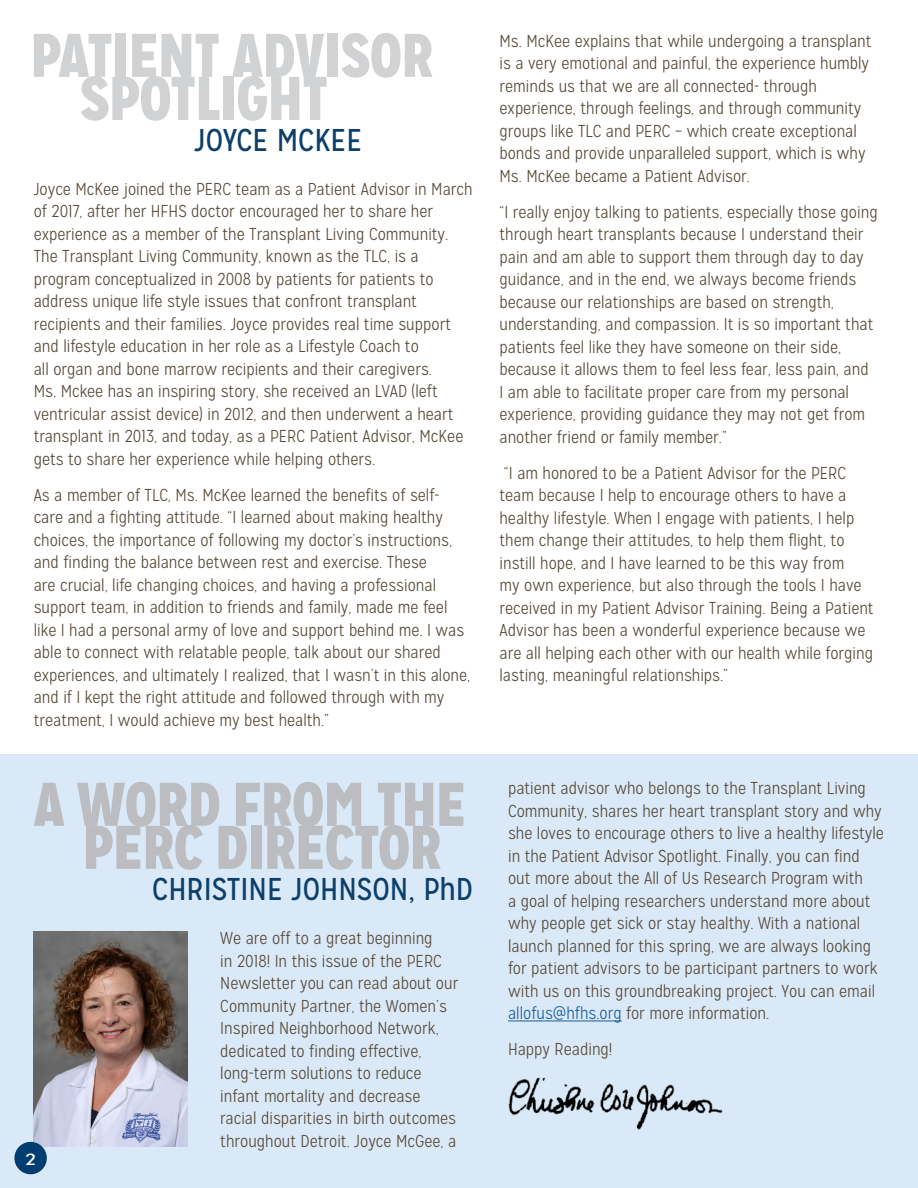
<style>
.page{position:relative;width:918px;height:1188px;background:#fff}
.page>*{position:absolute;margin:0;border:0;box-sizing:border-box;transform-origin:0 0}
.t1{font:900 61.5px "Mission Gothic";color:#bcbdc0}
.t2{font:900 61.5px "Mission Gothic";color:#d1d2d4}
.t3{font:31.5px "Mission Gothic";color:#0c3f6a}
.t4{font:300 17.25px/22.5px "Mission Gothic";color:#564938}
.t5{font:16.2px "Mission Gothic Regular SC870";color:#fff;scale:1.39 1}
.s1{color:#175d9e}
</style>
<div class="page">
<div style="left:0;top:755px;width:918px;height:433px;background:#dae9f7"></div>
<img style="left:34px;top:931px;width:154px;height:216px">
<img style="left:508px;top:1077px;width:215px;height:53px">
<hr style="left:508px;top:1020px;width:114px;height:1px;background:#175d9e">
<div style="left:14px;top:1142px;width:33px;height:32px;background:#003d71;border-radius:50%"></div>
<p class="t2" style="left:31px;top:15px;width:404px">PATIENT ADVISOR</p>
<p class="t2" style="left:80px;top:58px;width:249px">SPOTLIGHT</p>
<p class="t3" style="left:194px;top:121px;width:170px">JOYCE MCKEE</p>
<p class="t4" style="left:34px;top:178px;width:440px">Joyce McKee joined the PERC team as a Patient Advisor in March of 2017, after her HFHS doctor encouraged her to share her experience as a member of the Transplant Living Community.<br>The Transplant Living Community, known as the TLC, is a program conceptualized in 2008 by patients for patients to address unique life style issues that confront transplant recipients and their families. Joyce provides real time support and lifestyle education in her role as a Lifestyle Coach to<br>all organ and bone marrow recipients and their caregivers.<br>Ms. Mckee has an inspiring story, she received an LVAD (left ventricular assist device) in 2012, and then underwent a heart transplant in 2013, and today, as a PERC Patient Advisor, McKee gets to share her experience while helping others.</p>
<p class="t4" style="left:34px;top:484px;width:438px">As a member of TLC, Ms. McKee learned the benefits of self&shy;care and a fighting attitude. “I learned about making healthy choices, the importance of following my doctor’s instructions, and finding the balance between rest and exercise. These<br>are crucial, life changing choices, and having a professional support team, in addition to friends and family, made me feel like I had a personal army of love and support behind me. I was able to connect with relatable people, talk about our shared experiences, and ultimately I realized, that I wasn’t in this alone, and if I kept the right attitude and followed through with my treatment, I would achieve my best health.”</p>
<p class="t1" style="left:34px;top:764px;width:434px">A WORD FROM THE</p>
<p class="t1" style="left:83px;top:807px;width:360px">PERC DIRECTOR</p>
<p class="t3" style="left:152px;top:870px;width:322px">CHRISTINE JOHNSON, PhD</p>
<p class="t5" style="left:25px;top:1149px;width:9px">2</p>
<p class="t4" style="left:220px;top:927px;width:240px">We are off to a great beginning<br>in 2018! In this issue of the PERC<br>Newsletter you can read about our<br>Community Partner, the Women’s<br>Inspired Neighborhood Network, dedicated to finding effective, long-term solutions to reduce infant mortality and decrease racial disparities in birth outcomes throughout Detroit. Joyce McGee, a</p>
<p class="t4" style="left:500px;top:30px;width:373px">Ms. McKee explains that while undergoing a transplant is a very emotional and painful, the experience humbly reminds us that we are all connected- through experience, through feelings, and through community groups like TLC and PERC – which create exceptional bonds and provide unparalleled support, which is why Ms. McKee became a Patient Advisor.</p>
<p class="t4" style="left:500px;top:201px;width:380px">“I really enjoy talking to patients, especially those going through heart transplants because I understand their pain and am able to support them through day to day guidance, and in the end, we always become friends because our relationships are based on strength, understanding, and compassion. It is so important that patients feel like they have someone on their side, because it allows them to feel less fear, less pain, and<br>I am able to facilitate proper care from my personal experience, providing guidance they may not get from another friend or family member.”</p>
<p class="t4" style="left:500px;top:462px;width:376px">“I am honored to be a Patient Advisor for the PERC team because I help to encourage others to have a healthy lifestyle. When I engage with patients, I help them change their attitudes, to help them flight, to instill hope, and I have learned to be this way from<br>my own experience, but also through the tools I have received in my Patient Advisor Training. Being a Patient Advisor has been a wonderful experience because we are all helping each other with our health while forging lasting, meaningful relationships.”</p>
<p class="t4" style="left:508px;top:777px;width:377px">patient advisor who belongs to the Transplant Living Community, shares her heart transplant story and why she loves to encourage others to live a healthy lifestyle in the Patient Advisor Spotlight. Finally, you can find out more about the All of Us Research Program with<br>a goal of helping researchers understand more about why people get sick or stay healthy. With a national launch planned for this spring, we are always looking for patient advisors to be participant partners to work with us on this groundbreaking project. You can email <span class="s1">allofus@hfhs.org</span> for more information.</p>
<p class="t4" style="left:508px;top:1038px;width:106px">Happy Reading!</p>
</div>
